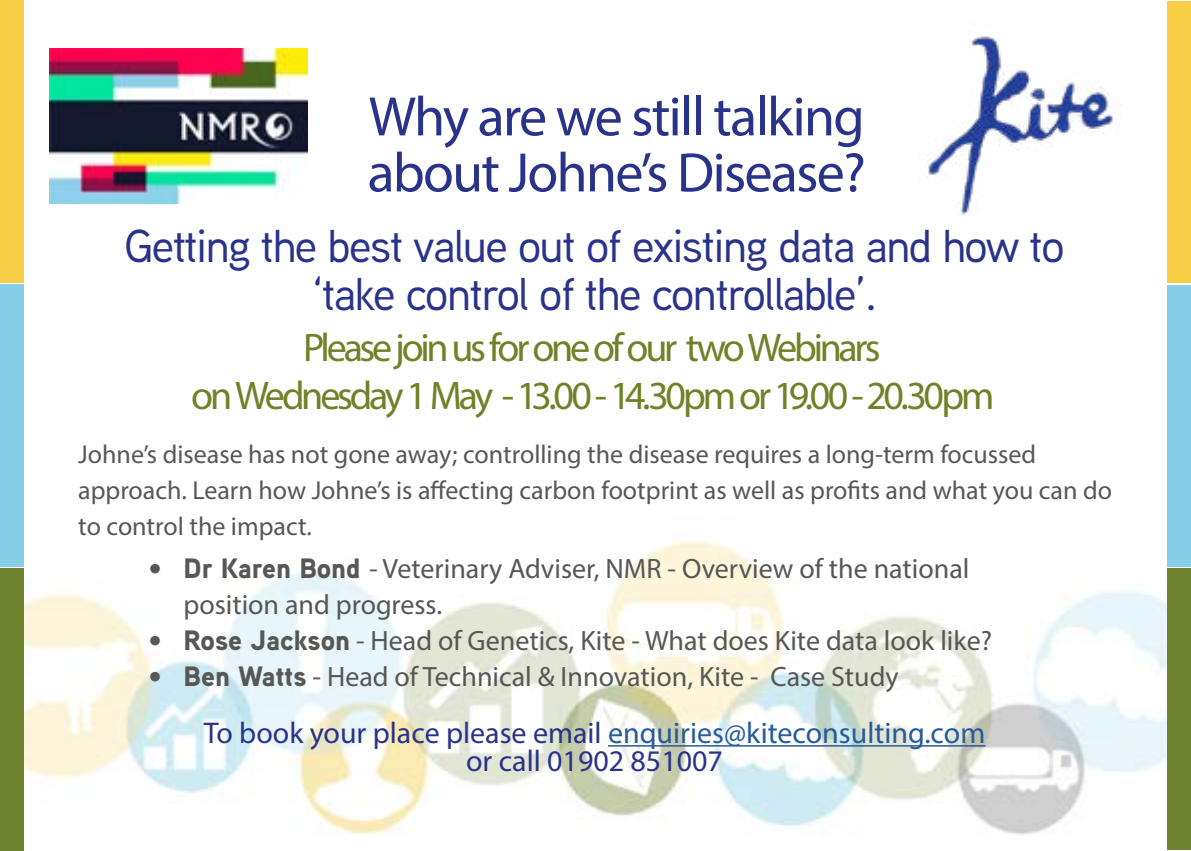
<style>
.page{position:relative;width:1191px;height:851px;background:#fff}
.page>*{position:absolute;margin:0;border:0;box-sizing:border-box;transform-origin:0 0}
.t1{font:56px/56px "Myriad Pro";letter-spacing:-.03em;color:#29338a}
.t2{font:500 46px/48.4px "Aaux Next";letter-spacing:-.03em;color:#29338a;text-align:center}
.t3{font:40px/48px "Myriad Pro";letter-spacing:-.08em;color:#6f8228;text-align:center}
.t4{font:30px/28.4px "Myriad Pro";color:#29338a;text-align:center}
.t5{font:28px/36px "Myriad Pro";color:#575756}
.t6{font:26px/36px "Myriad Pro";color:#575756}
.s1{font-family:"Aaux Next";font-weight:900}
.s2{color:#275b9b}
</style>
<div class="page">
<img style="left:0;top:515px;width:1191px;height:335px">
<div style="left:0;top:0;width:23px;height:282px;background:#f7cd45"></div>
<div style="left:0;top:568px;width:23px;height:282px;background:#6f822e"></div>
<div style="left:0;top:284px;width:23px;height:282px;background:#85cfe6"></div>
<div style="left:1167px;top:2px;width:24px;height:280px;background:#f7cd45"></div>
<div style="left:1167px;top:568px;width:24px;height:281px;background:#6f822e"></div>
<div style="left:1167px;top:285px;width:24px;height:281px;background:#85cfe6"></div>
<hr style="left:608px;top:745px;width:377px;height:1px;background:#275b9b">
<img style="left:50px;top:49px;width:257px;height:154px">
<img style="left:928px;top:36px;width:185px;height:179px">
<h1 class="t1" style="left:367px;top:88px;width:500px">Why are we still talking about Johne’s Disease?</h1>
<h2 class="t2" style="left:124px;top:220px;width:941px">Getting the best value out of existing data and how to ‘take control of the controllable’.</h2>
<h3 class="t3" style="left:191px;top:323px;width:804px">Please join us for one of our two Webinars<br>on Wednesday 1 May - 13.00 - 14.30pm or 19.00 - 20.30pm</h3>
<p class="t6" style="left:78px;top:436px;width:1035px">Johne’s disease has not gone away; controlling the disease requires a long-term focussed approach. Learn how Johne’s is affecting carbon footprint as well as profits and what you can do to control the impact.</p>
<p class="t5" style="left:183px;top:550px;width:787px;text-indent:-36px"><span class="s1">• Dr Karen Bond</span> - Veterinary Adviser, NMR - Overview of the national position and progress.</p>
<p class="t5" style="left:147px;top:622px;width:846px"><span class="s1">• Rose Jackson</span> - Head of Genetics, Kite - What does Kite data look like?</p>
<p class="t5" style="left:147px;top:658px;width:752px"><span class="s1">• Ben Watts</span> - Head of Technical &amp; Innovation, Kite - Case Study</p>
<p class="t4" style="left:204px;top:718px;width:783px">To book your place please email <span class="s2">enquiries@kiteconsulting.com </span>or call 01902 851007</p>
</div>
